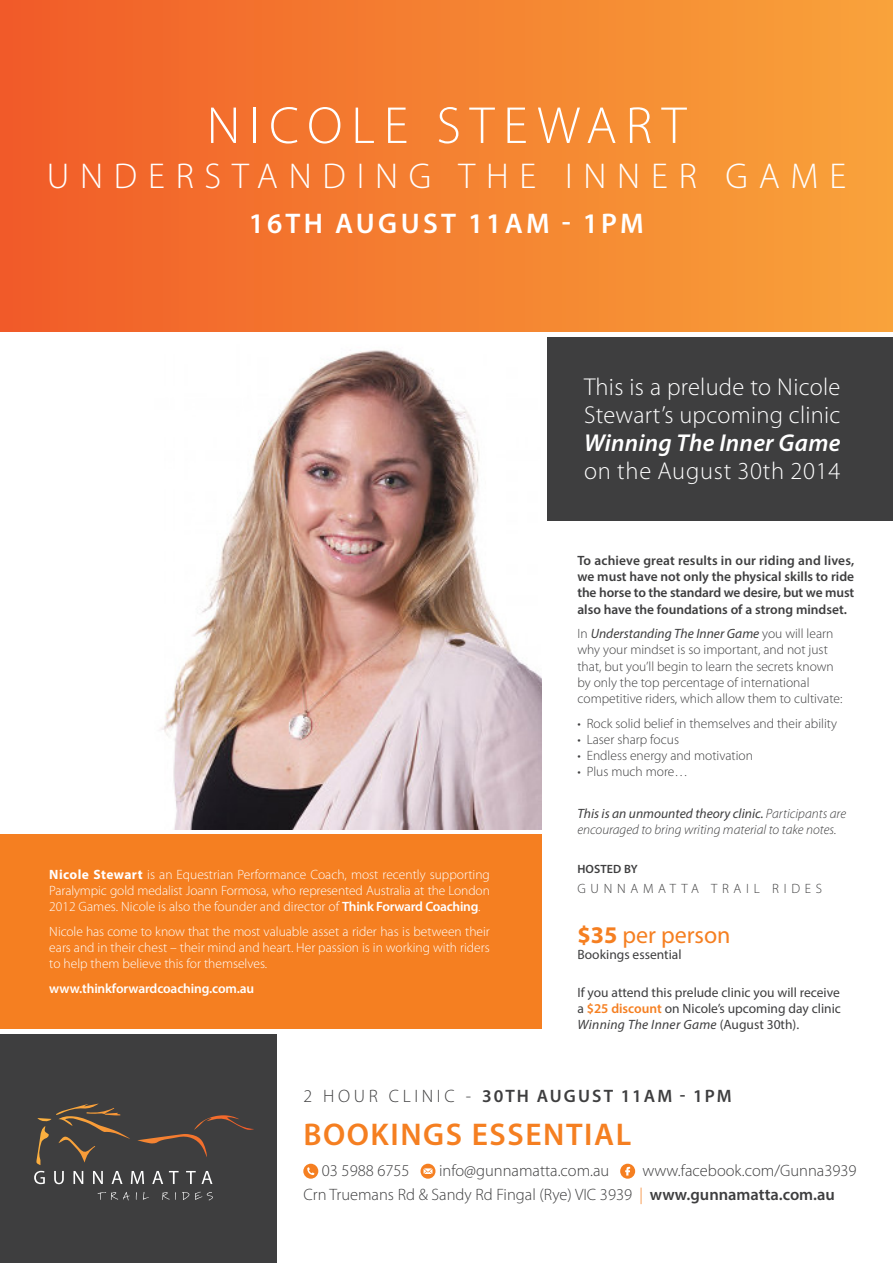
<style>
.page{position:relative;width:893px;height:1263px;background:#fff}
.page>*{position:absolute;margin:0;border:0;box-sizing:border-box;transform-origin:0 0}
.t1{font:300 52.5px "Myriad Pro";letter-spacing:.17em;color:#fff}
.t2{font:300 36px "Myriad Pro";letter-spacing:.3em;color:#fff}
.Body_Copy{font:600 31.5px "Myriad Pro";letter-spacing:.05em;color:#f57f21}
.t3{font:600 28.5px "Myriad Pro";letter-spacing:.11em;color:#fff}
.t4{font:300 24.45px/27.9px "Myriad Pro";letter-spacing:.01em;color:#fff;text-align:justify}
.t5{font:24px "Myriad Pro";color:#f57f21}
.t6{font:600 18px "Myriad Pro";letter-spacing:.11em;color:#3e3e3f}
.t7{font:300 16.5px "Myriad Pro";color:#3e3e3f}
.t8{font:300 13.5px/16.2px "Myriad Pro";color:#fff;text-align:justify}
.t9{font:300 13.5px/16.2px "Myriad Pro";color:#3e3e3f}
.t10{font:600 13.5px/16.2px "Myriad Pro";color:#3e3e3f;text-align:justify}
.t11{font:13.5px/16.2px "Myriad Pro";color:#3e3e3f;text-align:justify}
.t12{font:italic 300 13.5px/16.2px "Myriad Pro";color:#3e3e3f}
.t13{font:600 13.5px "Myriad Pro";letter-spacing:-.01em;color:#fff}
.t14{font:300 13.5px "Myriad Pro";letter-spacing:.35em;color:#3e3e3f}
.t15{font:600 12px "Myriad Pro";letter-spacing:.01em;color:#3e3e3f}
.s1{font-weight:700}
.s2{font-weight:600}
.s3{font-weight:600;font-style:italic}
.s4{font-weight:400;font-style:italic}
.s5{font-weight:400}
.s6{font-weight:600;color:#f57f21}
.s7{font-style:italic}
.s8{font-weight:300}
.s9{color:#f57f21}
</style>
<div class="page">
<div style="left:0;top:1035px;width:276px;height:228px;background:#3e3e3f"></div>
<div style="left:0;top:0;width:893px;height:332px;background:linear-gradient(to right,#f15c28,#f8a43a)"></div>
<svg style="left:98px;top:1192px;width:32px;height:8px"></svg>
<svg style="left:143px;top:1192px;width:6px;height:8px"></svg>
<svg style="left:162px;top:1192px;width:14px;height:8px"></svg>
<svg style="left:182px;top:1192px;width:7px;height:8px"></svg>
<svg style="left:195px;top:1192px;width:18px;height:8px"></svg>
<svg style="left:34px;top:1171px;width:11px;height:13px"></svg>
<svg style="left:54px;top:1171px;width:10px;height:13px"></svg>
<svg style="left:74px;top:1171px;width:9px;height:13px"></svg>
<svg style="left:93px;top:1171px;width:10px;height:13px"></svg>
<svg style="left:112px;top:1171px;width:10px;height:13px"></svg>
<svg style="left:131px;top:1171px;width:13px;height:13px"></svg>
<svg style="left:152px;top:1171px;width:11px;height:13px"></svg>
<svg style="left:169px;top:1171px;width:10px;height:13px"></svg>
<svg style="left:186px;top:1171px;width:10px;height:13px"></svg>
<svg style="left:202px;top:1171px;width:10px;height:13px"></svg>
<svg style="left:137px;top:1115px;width:117px;height:42px"></svg>
<svg style="left:36px;top:1103px;width:94px;height:62px"></svg>
<svg style="left:303px;top:1164px;width:15px;height:15px"></svg>
<svg style="left:420px;top:1164px;width:15px;height:15px"></svg>
<svg style="left:620px;top:1164px;width:15px;height:15px"></svg>
<div style="left:0;top:835px;width:542px;height:194px;background:#f57f21"></div>
<div style="left:548px;top:337px;width:345px;height:184px;background:#3e3e3f"></div>
<img style="left:160px;top:350px;width:382px;height:480px">
<p class="t1" style="left:207px;top:94px;width:481px">NICOLE STEWART</p>
<p class="t2" style="left:47px;top:154px;width:801px">UNDERSTANDING THE INNER GAME</p>
<p class="t3" style="left:249px;top:205px;width:396px">16TH AUGUST 11AM - 1PM</p>
<p class="t8" style="left:49px;top:866px;width:442px"><span class="s1">Nicole Stewart</span> is an Equestrian Performance Coach, most recently supporting Paralympic gold medalist Joann Formosa, who represented Australia at the London 2012 Games. Nicole is also the founder and director of <span class="s2">Think Forward Coaching</span>.</p>
<p class="t8" style="left:49px;top:923px;width:442px">Nicole has come to know that the most valuable asset a rider has is between their ears and in their chest – their mind and heart. Her passion is in working with riders to help them believe this for themselves.</p>
<p class="t13" style="left:49px;top:980px;width:206px">www.thinkforwardcoaching.com.au</p>
<p class="t4" style="left:584px;top:373px;width:258px">This is a prelude to Nicole Stewart’s upcoming clinic <span class="s3">Winning The Inner Game </span>on the August 30th 2014</p>
<p class="t10" style="left:577px;top:552px;width:278px">To achieve great results in our riding and lives, we must have not only the physical skills to ride the horse to the standard we desire, but we must also have the foundations of a strong mindset.</p>
<p class="t9" style="left:577px;top:625px;width:266px">In <span class="s4">Understanding The Inner Game</span> you will learn why your mindset is so important, and not just that, but you’ll begin to learn the secrets known by only the top percentage of international competitive riders, which allow them to cultivate:</p>
<p class="t9" style="left:577px;top:715px;width:261px">• Rock solid belief in themselves and their ability</p>
<p class="t9" style="left:577px;top:731px;width:103px">• Laser sharp focus</p>
<p class="t9" style="left:577px;top:747px;width:177px">• Endless energy and motivation</p>
<p class="t9" style="left:577px;top:764px;width:112px">• Plus much more…</p>
<p class="t12" style="left:577px;top:805px;width:270px"><span class="s5">This is an unmounted theory clinic.</span> Participants are encouraged to bring writing material to take notes.</p>
<p class="t15" style="left:577px;top:862px;width:62px">HOSTED BY</p>
<p class="t14" style="left:577px;top:880px;width:246px">GUNNAMATTA TRAIL RIDES</p>
<p class="t5" style="left:577px;top:920px;width:155px"><span class="s1">$35</span> per person</p>
<p class="t11" style="left:577px;top:946px;width:106px">Bookings essential</p>
<p class="t11" style="left:577px;top:984px;width:265px">If you attend this prelude clinic you will receive a <span class="s6">$25 discount</span> on Nicole’s upcoming day clinic <span class="s7">Winning The Inner Game</span> (August 30th).</p>
<p class="t6" style="left:303px;top:1085px;width:430px"><span class="s8">2 HOUR CLINIC -</span> 30TH AUGUST 11AM - 1PM</p>
<p class="Body_Copy" style="left:303px;top:1114px;width:329px">BOOKINGS ESSENTIAL</p>
<p class="t7" style="left:322px;top:1160px;width:89px">03 5988 6755</p>
<p class="t7" style="left:439px;top:1160px;width:172px">info@gunnamatta.com.au</p>
<p class="t7" style="left:642px;top:1160px;width:216px">www.facebook.com/Gunna3939</p>
<p class="t7" style="left:303px;top:1185px;width:533px">Crn Truemans Rd &amp; Sandy Rd Fingal (Rye) VIC 3939 <span class="s9">|</span> <span class="s2">www.gunnamatta.com.au</span></p>
</div>
